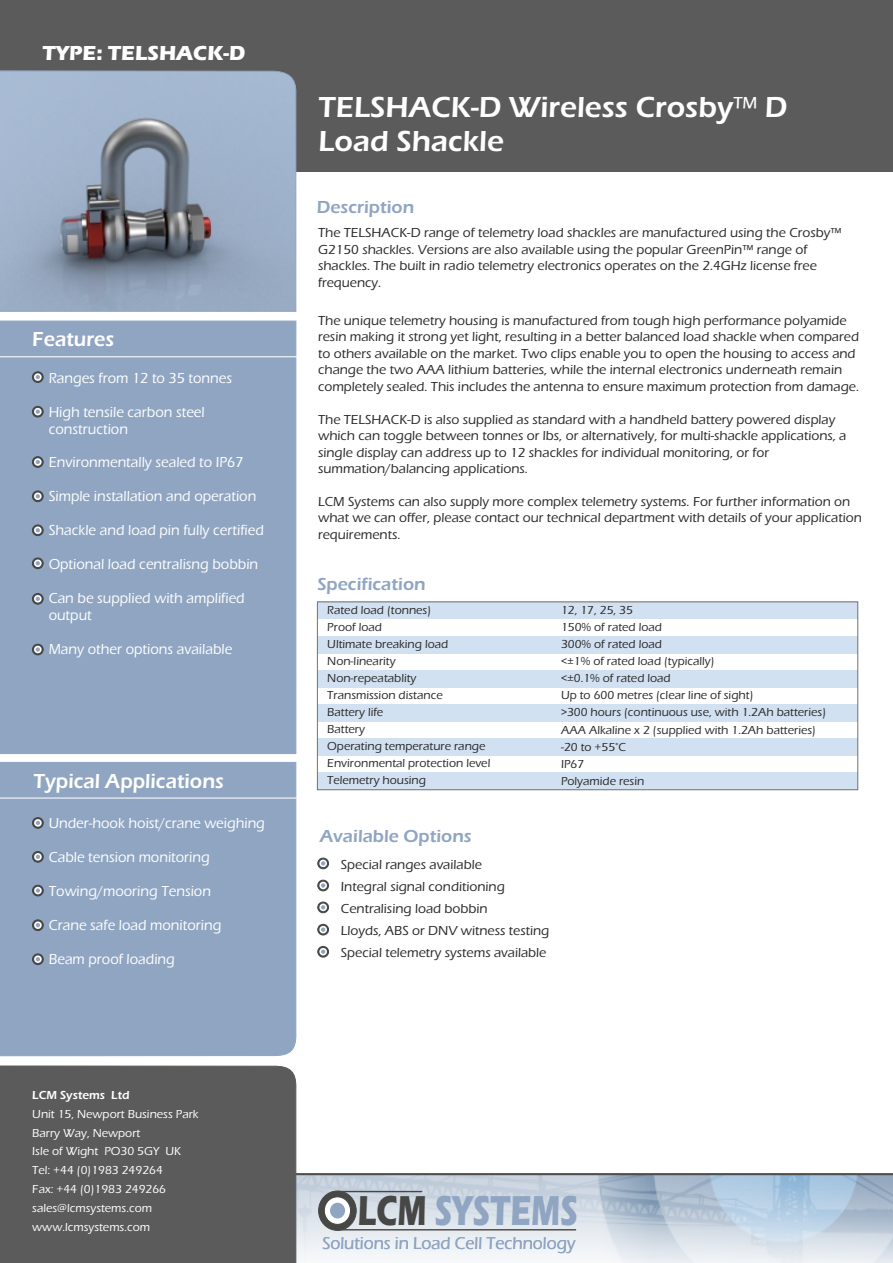
<style>
.page{position:relative;width:893px;height:1263px;background:#fff}
.page>*{position:absolute;margin:0;border:0;box-sizing:border-box;transform-origin:0 0}
.t1{font:700 43.35px "Eras ITC";color:#8fa5c2;scale:.73 1}
.t2{font:600 30px/34.2px "Eras ITC";color:#fefefe}
.t3{font:600 21px "Eras ITC";color:#fefefe;scale:.95 1}
.t4{font:700 21px "Eras ITC";color:#fefefe}
.t5{font:600 18px "Eras ITC";color:#8fa5c2}
.t6{font:500 17.85px "Eras ITC";color:#8fa5c2;scale:.95 1}
.t7{font:500 15px/17px "Eras ITC";color:#fefefe;scale:.95 1}
.t8{font:500 13.5px/16.5px "Eras ITC";color:#2b2a29}
.t9{font:500 12px/17.1px "Eras ITC";color:#2b2a29}
.t10{font:500 12px/18.8px "Eras ITC";color:#fefefe}
.t11{font:600 12px "Eras ITC";color:#fefefe}
.s1{font-weight:500}
.s2{color:#474746}
</style>
<div class="page">
<div style="left:0;top:320px;width:297px;height:434px;background:#8fa5c2"></div>
<img style="left:297px;top:1175px;width:596px;height:88px">
<hr style="left:337px;top:1191px;width:85px;height:1px;background:#474746">
<hr style="left:337px;top:1229px;width:239px;height:1px;background:#474746">
<svg style="left:318px;top:1190px;width:39px;height:41px"></svg>
<hr style="left:241px;top:1173px;width:652px;height:2px;background:#4f4f4e">
<div style="left:0;top:762px;width:297px;height:294px;background:#8fa5c2"></div>
<div style="left:0;top:0;width:893px;height:171px;background:#5b5b5b"></div>
<svg style="left:32px;top:371px;width:12px;height:12px"></svg>
<svg style="left:32px;top:406px;width:12px;height:11px"></svg>
<svg style="left:32px;top:456px;width:12px;height:12px"></svg>
<svg style="left:32px;top:490px;width:12px;height:12px"></svg>
<svg style="left:32px;top:524px;width:12px;height:12px"></svg>
<svg style="left:32px;top:593px;width:12px;height:12px"></svg>
<svg style="left:32px;top:644px;width:12px;height:11px"></svg>
<svg style="left:32px;top:817px;width:12px;height:12px"></svg>
<svg style="left:32px;top:851px;width:12px;height:12px"></svg>
<svg style="left:32px;top:885px;width:12px;height:11px"></svg>
<svg style="left:32px;top:919px;width:12px;height:12px"></svg>
<svg style="left:32px;top:557px;width:12px;height:12px"></svg>
<div style="left:317px;top:602px;width:541px;height:17px;background:#d2e1f2"></div>
<div style="left:317px;top:636px;width:541px;height:17px;background:#d2e1f2"></div>
<div style="left:317px;top:670px;width:541px;height:17px;background:#d2e1f2"></div>
<div style="left:317px;top:704px;width:541px;height:17px;background:#d2e1f2"></div>
<div style="left:317px;top:738px;width:541px;height:18px;background:#d2e1f2"></div>
<div style="left:317px;top:772px;width:541px;height:18px;background:#d2e1f2"></div>
<div style="left:0;top:1065px;width:297px;height:198px;background:#5b5b5b"></div>
<svg style="left:317px;top:858px;width:12px;height:11px"></svg>
<svg style="left:317px;top:880px;width:12px;height:11px"></svg>
<svg style="left:317px;top:902px;width:12px;height:11px"></svg>
<svg style="left:317px;top:924px;width:12px;height:11px"></svg>
<svg style="left:317px;top:946px;width:12px;height:11px"></svg>
<div style="left:317px;top:601px;width:541px;height:189px;border:1px solid #727271"></div>
<hr style="left:0;top:356px;width:301px;height:1px;background:#fefefe">
<hr style="left:0;top:797px;width:302px;height:1px;background:#fefefe">
<svg style="left:32px;top:953px;width:12px;height:12px"></svg>
<svg style="left:0;top:70px;width:297px;height:242px;background:#93a2b7"></svg>
<h3 class="t4" style="left:42px;top:45px;width:204px">TYPE: TELSHACK-D</h3>
<h3 class="t3" style="left:32px;top:332px;width:88px">Features</h3>
<p class="t7" style="left:49px;top:371px;width:195px">Ranges from 12 to 35 tonnes</p>
<p class="t7" style="left:49px;top:405px;width:166px">High tensile carbon steel construction</p>
<p class="t7" style="left:49px;top:456px;width:207px">Environmentally sealed to IP67</p>
<p class="t7" style="left:49px;top:490px;width:220px">Simple installation and operation</p>
<p class="t7" style="left:49px;top:523px;width:228px">Shackle and load pin fully certified</p>
<p class="t7" style="left:49px;top:557px;width:222px">Optional load centralisng bobbin</p>
<p class="t7" style="left:49px;top:591px;width:208px">Can be supplied with amplified output</p>
<p class="t7" style="left:49px;top:642px;width:195px">Many other options available</p>
<h3 class="t3" style="left:34px;top:773px;width:202px">Typical Applications</h3>
<p class="t7" style="left:49px;top:816px;width:229px">Under-hook hoist/crane weighing</p>
<p class="t7" style="left:49px;top:850px;width:171px">Cable tension monitoring</p>
<p class="t7" style="left:49px;top:884px;width:172px">Towing/mooring Tension</p>
<p class="t7" style="left:49px;top:918px;width:183px">Crane safe load monitoring</p>
<p class="t7" style="left:49px;top:952px;width:134px">Beam proof loading</p>
<p class="t11" style="left:32px;top:1091px;width:99px">LCM Systems Ltd</p>
<p class="t10" style="left:32px;top:1106px;width:168px">Unit 15, Newport Business Park<br>Barry Way, Newport<br>Isle of Wight PO30 5GY UK<br>Tel: +44 (0)1983 249264<br>Fax: +44 (0)1983 249266 sales@lcmsystems.com www.lcmsystems.com</p>
<h2 class="t2" style="left:318px;top:93px;width:471px">TELSHACK-D Wireless Crosby<span class="s1">™</span> D<br>Load Shackle</h2>
<h3 class="t5" style="left:317px;top:201px;width:99px">Description</h3>
<p class="t8" style="left:318px;top:226px;width:525px">The TELSHACK-D range of telemetry load shackles are manufactured using the Crosby™ G2150 shackles. Versions are also available using the popular GreenPin™ range of shackles. The built in radio telemetry electronics operates on the 2.4GHz license free frequency.</p>
<p class="t8" style="left:318px;top:313px;width:542px">The unique telemetry housing is manufactured from tough high performance polyamide resin making it strong yet light, resulting in a better balanced load shackle when compared to others available on the market. Two clips enable you to open the housing to access and change the two AAA lithium batteries, while the internal electronics underneath remain completely sealed. This includes the antenna to ensure maximum protection from damage.</p>
<p class="t8" style="left:318px;top:412px;width:530px">The TELSHACK-D is also supplied as standard with a handheld battery powered display which can toggle between tonnes or lbs, or alternatively, for multi-shackle applications, a single display can address up to 12 shackles for individual monitoring, or for summation/balancing applications.</p>
<p class="t8" style="left:318px;top:495px;width:545px">LCM Systems can also supply more complex telemetry systems. For further information on what we can offer, please contact our technical department with details of your application requirements.</p>
<h3 class="t5" style="left:317px;top:577px;width:110px">Specification</h3>
<p class="t9" style="left:327px;top:602px;width:165px">Rated load (tonnes)<br>Proof load<br>Ultimate breaking load<br>Non-linearity<br>Non-repeatablity<br>Transmission distance<br>Battery life<br>Battery<br>Operating temperature range<br>Environmental protection level<br>Telemetry housing</p>
<p class="t9" style="left:561px;top:602px;width:267px">12, 17, 25, 35<br>150% of rated load<br>300% of rated load<br>&lt;±1% of rated load (typically)<br>&lt;±0.1% of rated load<br>Up to 600 metres (clear line of sight)<br>&gt;300 hours (continuous use, with 1.2Ah batteries)<br>AAA Alkaline x 2 (supplied with 1.2Ah batteries) -20 to +55°C<br>IP67<br>Polyamide resin</p>
<h3 class="t5" style="left:320px;top:829px;width:154px">Available Options</h3>
<p class="t8" style="left:341px;top:854px;width:210px;line-height:22px">Special ranges available<br>Integral signal conditioning<br>Centralising load bobbin<br>Lloyds, ABS or DNV witness testing<br>Special telemetry systems available</p>
<h1 class="t1" style="left:358px;top:1195px;width:303px"><span class="s2">LCM</span> SYSTEMS</h1>
<h3 class="t6" style="left:322px;top:1236px;width:268px">Solutions in Load Cell Technology</h3>
</div>
